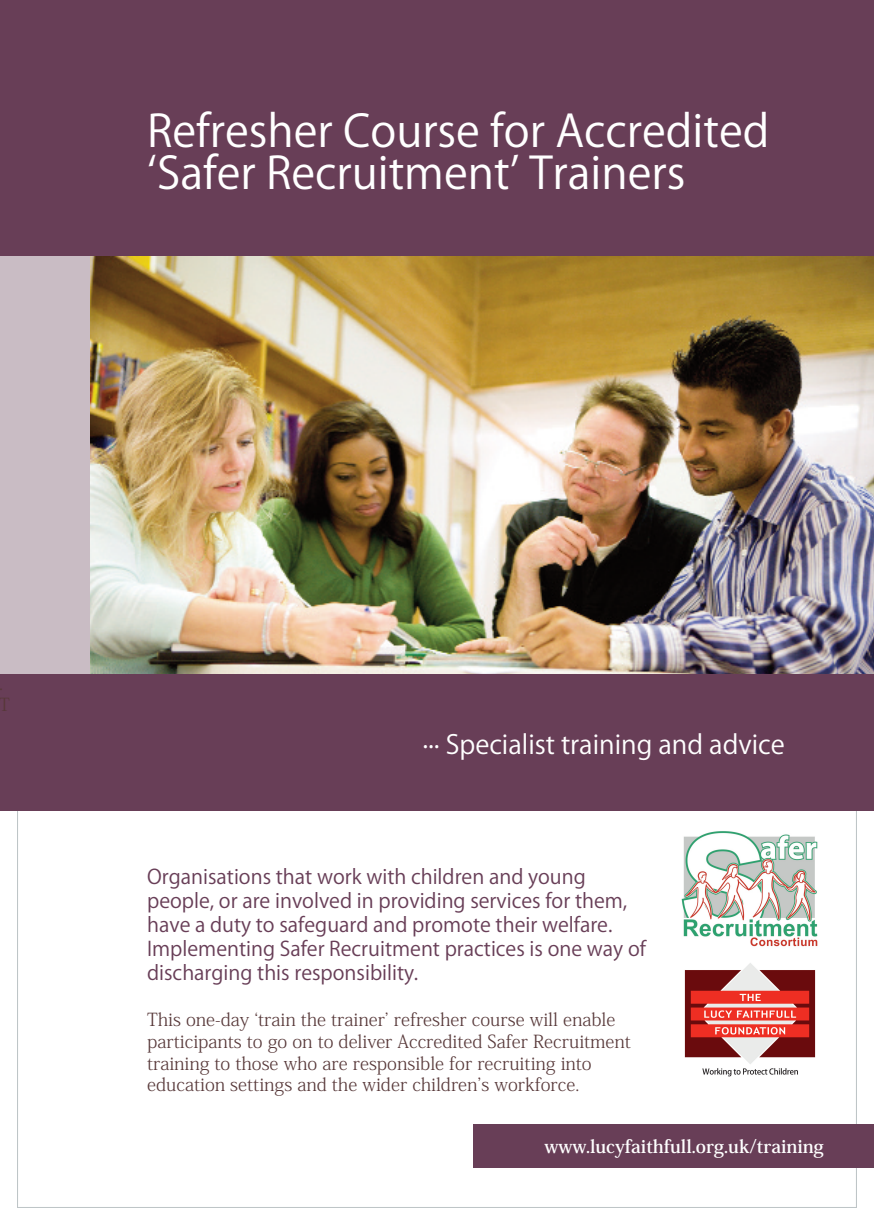
<style>
.page{position:relative;width:874px;height:1225px;background:#fff}
.page>*{position:absolute;margin:0;border:0;box-sizing:border-box;transform-origin:0 0}
.t1{font:44px/42px "Koz Go Pro";color:#fff}
.t2{font:26px "Koz Go Pro";color:#fff}
.t3{font:20px/24px "Koz Go Pro";color:#683e57}
.t4{font:300 18px/21.6px "Koz Min Pro";color:#573839}
.t5{font:700 18px "Koz Min Pro";color:#fff}
</style>
<div class="page">
<div style="left:0;top:0;width:873px;height:675px;background:#683e57"></div>
<div style="left:0;top:673px;width:873px;height:138px;background:#683e57"></div>
<img style="left:89px;top:257px;width:784px;height:417px">
<div style="left:0;top:257px;width:89px;height:417px;background:#c9bcc4"></div>
<div style="left:473px;top:1124px;width:400px;height:43px;background:#683e57"></div>
<img style="left:684px;top:963px;width:132px;height:114px">
<img style="left:681px;top:831px;width:137px;height:116px">
<h1 class="t1" style="left:147px;top:111px;width:623px">Refresher Course for Accredited ‘Safer Recruitment’ Trainers</h1>
<p class="t4" style="left:0;top:671px;width:12px">.<br>T</p>
<h2 class="t2" style="left:422px;top:727px;width:363px">... Specialist training and advice</h2>
<p class="t3" style="left:147px;top:865px;width:500px">Organisations that work with children and young people, or are involved in providing services for them, have a duty to safeguard and promote their welfare.<br>Implementing Safer Recruitment practices is one way of discharging this responsibility.</p>
<p class="t4" style="left:147px;top:1008px;width:485px">This one-day ‘train the trainer’ refresher course will enable participants to go on to deliver Accredited Safer Recruitment training to those who are responsible for recruiting into education settings and the wider children’s workforce.</p>
<p class="t5" style="left:544px;top:1133px;width:281px">www.lucyfaithfull.org.uk/training</p>
</div>
